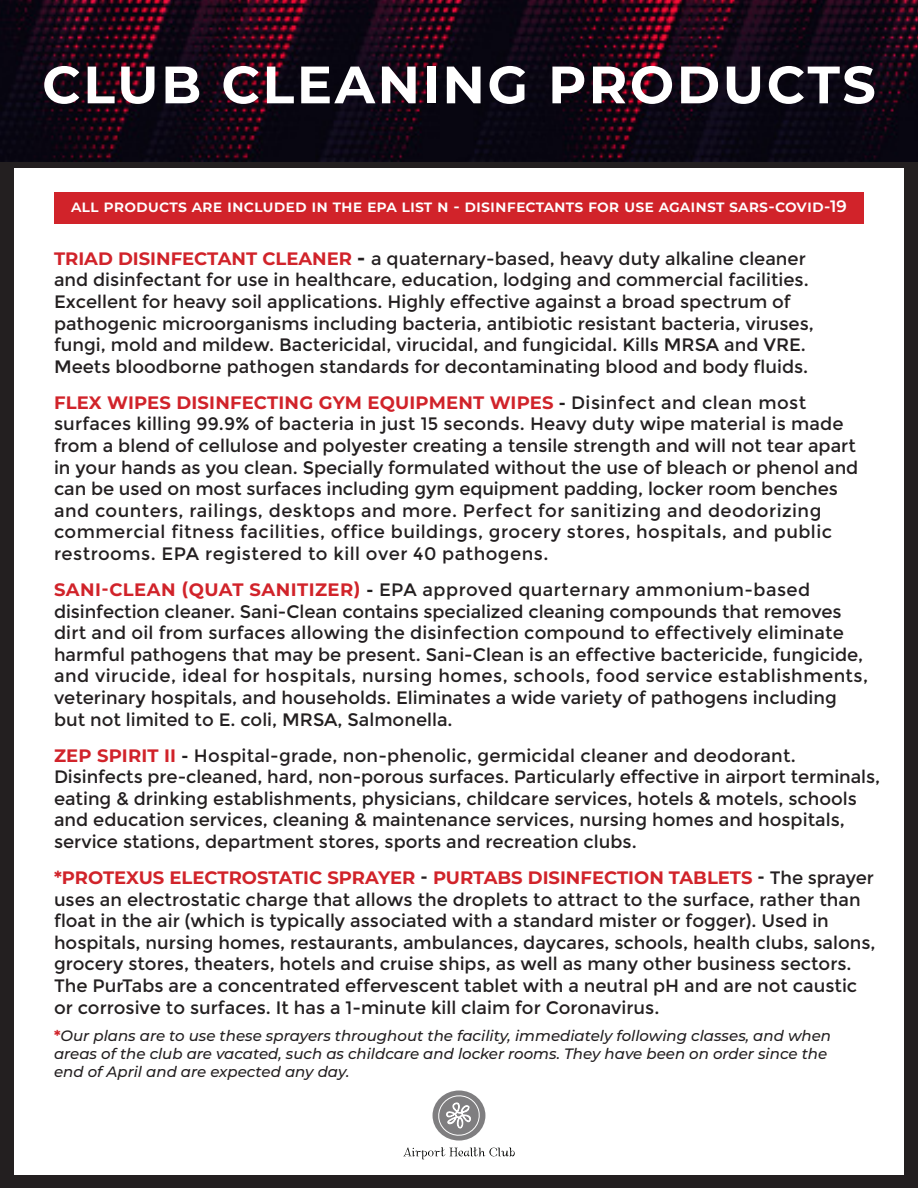
<style>
.page{position:relative;width:918px;height:1188px;background:#fff}
.page>*{position:absolute;margin:0;border:0;box-sizing:border-box;transform-origin:0 0}
.t1{font:700 52.5px "Montserrat";letter-spacing:.05em;color:#fff}
.t2{font:18px/21.6px "Montserrat";color:#231f20}
.t3{font:18px "Montserrat";letter-spacing:.025em;color:#231f20}
.t4{font:600 16.5px "Montserrat";letter-spacing:.005em;color:#fff}
.t5{font:italic 500 15px/18px "Montserrat";color:#231f20}
.s1{font-weight:700;color:#d1232a}
.s2{font-weight:700;font-size:21px}
.s3{font-weight:700}
.s4{font-weight:700;font-style:normal;color:#d1232a}
</style>
<div class="page">
<div style="left:0;top:153px;width:918px;height:1035px;background:#231f20"></div>
<div style="left:14px;top:168px;width:890px;height:1006px;background:#fff"></div>
<img style="left:0;top:0;width:918px;height:162px">
<div style="left:54px;top:192px;width:810px;height:32px;background:#d1232a"></div>
<svg style="left:403px;top:1147px;width:112px;height:12px"></svg>
<div style="left:433px;top:1091px;width:52px;height:50px;background:#7f7e80;border-radius:50%"></div>
<svg style="left:437px;top:1094px;width:44px;height:43px"></svg>
<p class="t1" style="left:42px;top:47px;width:835px">CLUB CLEANING PRODUCTS</p>
<p class="t4" style="left:71px;top:195px;width:777px">all products are included in the epa list n - disinfectants for use against sars-covid-19</p>
<p class="t2" style="left:54px;top:248px;width:761px"><span class="s1">TRIAD DISINFECTANT CLEANER</span> <span class="s2">-</span> a quaternary-based, heavy duty alkaline cleaner and disinfectant for use in healthcare, education, lodging and commercial facilities.<br>Excellent for heavy soil applications. Highly effective against a broad spectrum of pathogenic microorganisms including bacteria, antibiotic resistant bacteria, viruses, fungi, mold and mildew. Bactericidal, virucidal, and fungicidal. Kills MRSA and VRE.<br>Meets bloodborne pathogen standards for decontaminating blood and body fluids.</p>
<p class="t2" style="left:54px;top:392px;width:806px"><span class="s1">FLEX WIPES DISINFECTING GYM EQUIPMENT WIPES</span> <span class="s3">-</span> Disinfect and clean most surfaces killing 99.9% of bacteria in just 15 seconds. Heavy duty wipe material is made from a blend of cellulose and polyester creating a tensile strength and will not tear apart in your hands as you clean. Specially formulated without the use of bleach or phenol and can be used on most surfaces including gym equipment padding, locker room benches and counters, railings, desktops and more. Perfect for sanitizing and deodorizing commercial fitness facilities, office buildings, grocery stores, hospitals, and public</p>
<p class="t3" style="left:54px;top:543px;width:496px">restrooms. EPA registered to kill over 40 pathogens.</p>
<p class="t2" style="left:54px;top:579px;width:816px"><span class="s1">SANI-CLEAN (QUAT SANITIZER)</span> <span class="s3">-</span> EPA approved quarternary ammonium-based disinfection cleaner. Sani-Clean contains specialized cleaning compounds that removes dirt and oil from surfaces allowing the disinfection compound to effectively eliminate harmful pathogens that may be present. Sani-Clean is an effective bactericide, fungicide, and virucide, ideal for hospitals, nursing homes, schools, food service establishments, veterinary hospitals, and households. Eliminates a wide variety of pathogens including but not limited to E. coli, MRSA, Salmonella.</p>
<p class="t2" style="left:54px;top:745px;width:828px"><span class="s1">ZEP SPIRIT II</span> <span class="s3">-</span> Hospital-grade, non-phenolic, germicidal cleaner and deodorant.<br>Disinfects pre-cleaned, hard, non-porous surfaces. Particularly effective in airport terminals, eating &amp; drinking establishments, physicians, childcare services, hotels &amp; motels, schools and education services, cleaning &amp; maintenance services, nursing homes and hospitals, service stations, department stores, sports and recreation clubs.</p>
<p class="t2" style="left:54px;top:867px;width:823px"><span class="s1">*PROTEXUS ELECTROSTATIC SPRAYER</span> <span class="s3">-</span> <span class="s1">PURTABS DISINFECTION TABLETS</span> <span class="s3">-</span> The sprayer uses an electrostatic charge that allows the droplets to attract to the surface, rather than float in the air (which is typically associated with a standard mister or fogger). Used in hospitals, nursing homes, restaurants, ambulances, daycares, schools, health clubs, salons, grocery stores, theaters, hotels and cruise ships, as well as many other business sectors.<br>The PurTabs are a concentrated effervescent tablet with a neutral pH and are not caustic or corrosive to surfaces. It has a 1-minute kill claim for Coronavirus.</p>
<p class="t5" style="left:54px;top:1026px;width:779px"><span class="s4">*</span>Our plans are to use these sprayers throughout the facility, immediately following classes, and when areas of the club are vacated, such as childcare and locker rooms. They have been on order since the end of April and are expected any day.</p>
</div>
